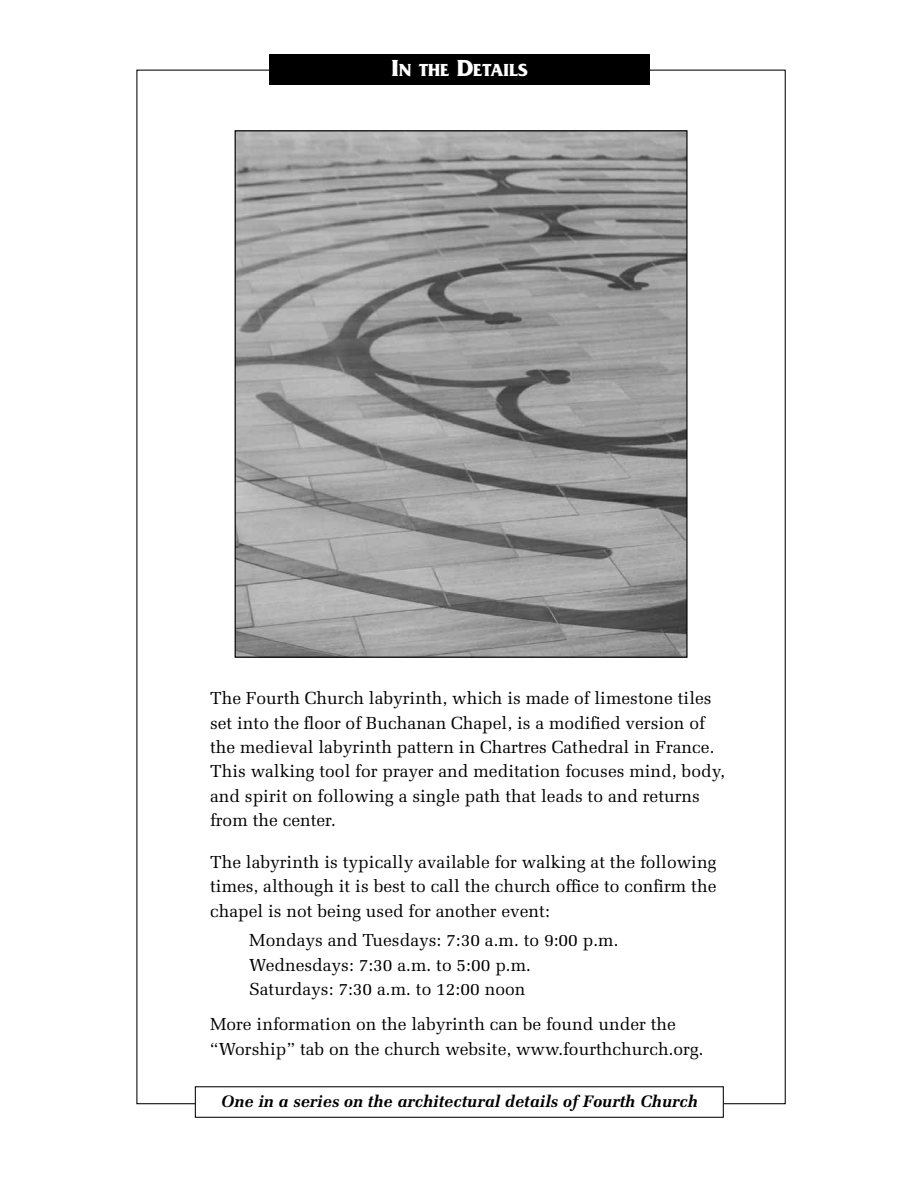
<style>
.page{position:relative;width:918px;height:1188px;background:#fff}
.page>*{position:absolute;margin:0;border:0;box-sizing:border-box;transform-origin:0 0}
.t1{font:700 18.3px "Friz Quadrata Std";color:#fff}
.t2{font:17.4px/24.5px "Melior LT Std";color:#000}
.t3{font:italic 700 16.5px "Melior LT Std";color:#000}
.s1{font-size:24.45px}
</style>
<div class="page">
<div style="left:269px;top:54px;width:380px;height:31px;background:#000"></div>
<div style="left:195px;top:1086px;width:529px;height:32px;border:1px solid #000"></div>
<img style="left:237px;top:132px;width:449px;height:524px">
<p class="t1" style="left:392px;top:60px;width:138px"><span class="s1">I</span>N THE <span class="s1">D</span>ETAILS</p>
<p class="t2" style="left:210px;top:686px;width:516px">The Fourth Church labyrinth, which is made of limestone tiles set into the floor of Buchanan Chapel, is a modified version of the medieval labyrinth pattern in Chartres Cathedral in France.<br>This walking tool for prayer and meditation focuses mind, body, and spirit on following a single path that leads to and returns from the center.</p>
<p class="t2" style="left:210px;top:850px;width:508px;text-align:justify">The labyrinth is typically available for walking at the following times, although it is best to call the church office to confirm the chapel is not being used for another event:</p>
<p class="t2" style="left:249px;top:928px;width:371px">Mondays and Tuesdays: 7:30 a.m. to 9:00 p.m.<br>Wednesdays: 7:30 a.m. to 5:00 p.m.<br>Saturdays: 7:30 a.m. to 12:00 noon</p>
<p class="t2" style="left:210px;top:1012px;width:495px">More information on the labyrinth can be found under the “Worship” tab on the church website, www.fourthchurch.org.</p>
<p class="t3" style="left:221px;top:1092px;width:479px">One in a series on the architectural details of Fourth Church</p>
</div>
